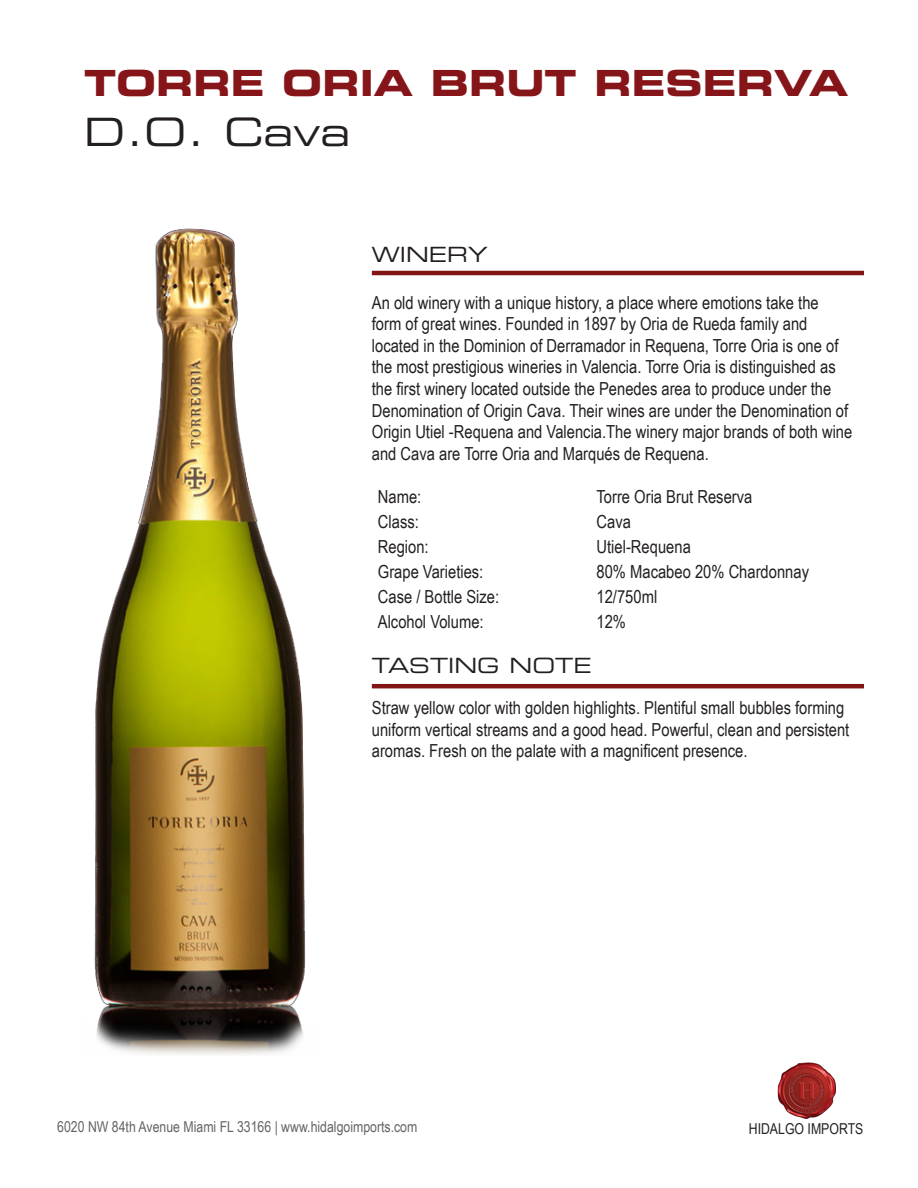
<style>
.page{position:relative;width:918px;height:1188px;background:#fff}
.page>*{position:absolute;margin:0;border:0;box-sizing:border-box;transform-origin:0 0}
.t1{font:39px "Eurostile LT Std Ex 2";color:#231f20}
.t2{font:36px "Eurostile LT Std Bold Ex 2";color:#851518}
.t3{font:21px "Eurostile LT Std Ex 2";color:#231f20}
.t4{font:18px/21.6px "Arial Narrow";color:#231f20}
.t5{font:15px "Arial Narrow";color:#231f20}
</style>
<div class="page">
<hr style="left:372px;top:684px;width:492px;height:4px;background:#821416">
<hr style="left:372px;top:271px;width:492px;height:4px;background:#821416">
<img style="left:777px;top:1062px;width:59px;height:57px">
<img style="left:94px;top:228px;width:212px;height:827px">
<h2 class="t2" style="left:84px;top:58px;width:766px">TORRE ORIA BRUT RESERVA</h2>
<h1 class="t1" style="left:84px;top:105px;width:268px">D.O. Cava</h1>
<p class="t3" style="left:372px;top:240px;width:118px">WINERY</p>
<p class="t4" style="left:372px;top:291px;width:482px">An old winery with a unique history, a place where emotions take the form of great wines. Founded in 1897 by Oria de Rueda family and located in the Dominion of Derramador in Requena, Torre Oria is one of the most prestigious wineries in Valencia. Torre Oria is distinguished as the first winery located outside the Penedes area to produce under the Denomination of Origin Cava. Their wines are under the Denomination of Origin Utiel -Requena and Valencia.The winery major brands of both wine and Cava are Torre Oria and Marqués de Requena.</p>
<p class="t4" style="left:378px;top:485px;width:45px">Name:</p>
<p class="t4" style="left:597px;top:485px;width:157px">Torre Oria Brut Reserva</p>
<p class="t4" style="left:378px;top:510px;width:43px">Class:</p>
<p class="t4" style="left:597px;top:510px;width:36px">Cava</p>
<p class="t4" style="left:378px;top:535px;width:52px">Region:</p>
<p class="t4" style="left:597px;top:535px;width:96px">Utiel-Requena</p>
<p class="t4" style="left:378px;top:560px;width:107px">Grape Varieties:</p>
<p class="t4" style="left:597px;top:560px;width:214px">80% Macabeo 20% Chardonnay</p>
<p class="t4" style="left:378px;top:586px;width:123px">Case / Bottle Size:</p>
<p class="t4" style="left:597px;top:586px;width:62px">12/750ml</p>
<p class="t4" style="left:378px;top:611px;width:107px">Alcohol Volume:</p>
<p class="t4" style="left:597px;top:611px;width:31px">12%</p>
<p class="t3" style="left:372px;top:652px;width:221px">TASTING NOTE</p>
<p class="t4" style="left:372px;top:696px;width:479px">Straw yellow color with golden highlights. Plentiful small bubbles forming uniform vertical streams and a good head. Powerful, clean and persistent aromas. Fresh on the palate with a magnificent presence.</p>
<p class="t5" style="left:57px;top:1116px;width:362px">6020 NW 84th Avenue Miami FL 33166 | www.hidalgoimports.com</p>
<p class="t5" style="left:749px;top:1118px;width:116px">HIDALGO IMPORTS</p>
</div>
